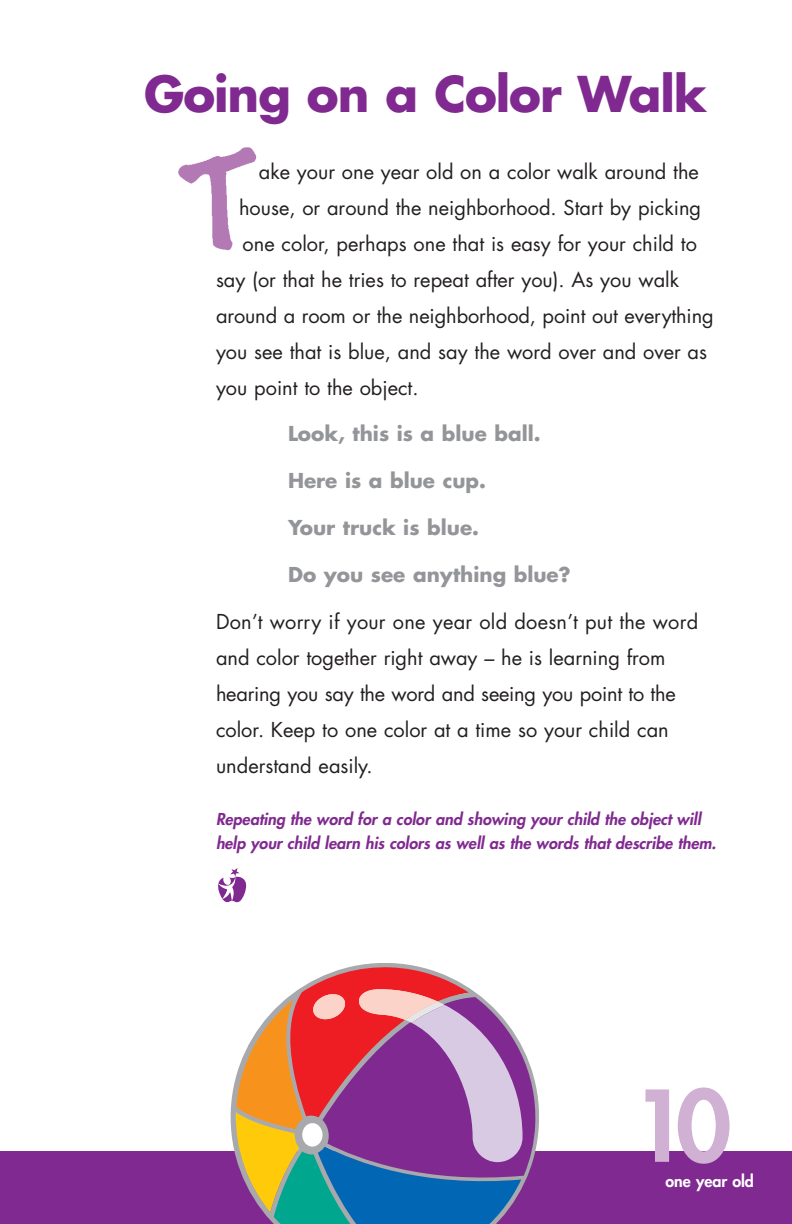
<style>
.page{position:relative;width:792px;height:1224px;background:#fff}
.page>*{position:absolute;margin:0;border:0;box-sizing:border-box;transform-origin:0 0}
.t1{font:800 96px "Futura";color:#d0b1d3}
.t2{font:700 48px "Futura";letter-spacing:-.02em;color:#802990}
.t3{font:20px/36px "Futura";color:#231f20}
.t4{font:700 20px "Futura";color:#939598}
.t5{font:italic 800 16px/24px "Futura";color:#802990}
.t6{font:800 16px "Futura";color:#fff}
</style>
<div class="page">
<svg style="left:218px;top:868px;width:29px;height:35px"></svg>
<div style="left:0;top:1152px;width:792px;height:72px;background:#802990"></div>
<img style="left:178px;top:147px;width:79px;height:104px">
<svg style="left:227px;top:963px;width:316px;height:222px"></svg>
<svg style="left:234px;top:965px;width:289px;height:259px"></svg>
<h2 class="t2" style="left:144px;top:72px;width:564px">Going on a Color Walk</h2>
<p class="t3" style="left:259px;top:155px;width:442px">ake your one year old on a color walk around the</p>
<p class="t3" style="left:239px;top:191px;width:464px">house, or around the neighborhood. Start by picking</p>
<p class="t3" style="left:243px;top:227px;width:456px">one color, perhaps one that is easy for your child to</p>
<p class="t3" style="left:216px;top:263px;width:465px">say (or that he tries to repeat after you). As you walk</p>
<p class="t3" style="left:216px;top:299px;width:499px">around a room or the neighborhood, point out everything</p>
<p class="t3" style="left:216px;top:335px;width:493px">you see that is blue, and say the word over and over as</p>
<p class="t3" style="left:216px;top:371px;width:204px">you point to the object.</p>
<p class="t4" style="left:288px;top:425px;width:254px">Look, this is a blue ball.</p>
<p class="t4" style="left:288px;top:472px;width:200px">Here is a blue cup.</p>
<p class="t4" style="left:288px;top:518px;width:193px">Your truck is blue.</p>
<p class="t4" style="left:288px;top:565px;width:284px">Do you see anything blue?</p>
<p class="t3" style="left:216px;top:605px;width:484px">Don’t worry if your one year old doesn’t put the word and color together right away – he is learning from hearing you say the word and seeing you point to the color. Keep to one color at a time so your child can understand easily.</p>
<p class="t5" style="left:216px;top:809px;width:502px">Repeating the word for a color and showing your child the object will help your child learn his colors as well as the words that describe them.</p>
<h1 class="t1" style="left:632px;top:1080px;width:101px">10</h1>
<p class="t6" style="left:666px;top:1174px;width:90px">one year old</p>
</div>
